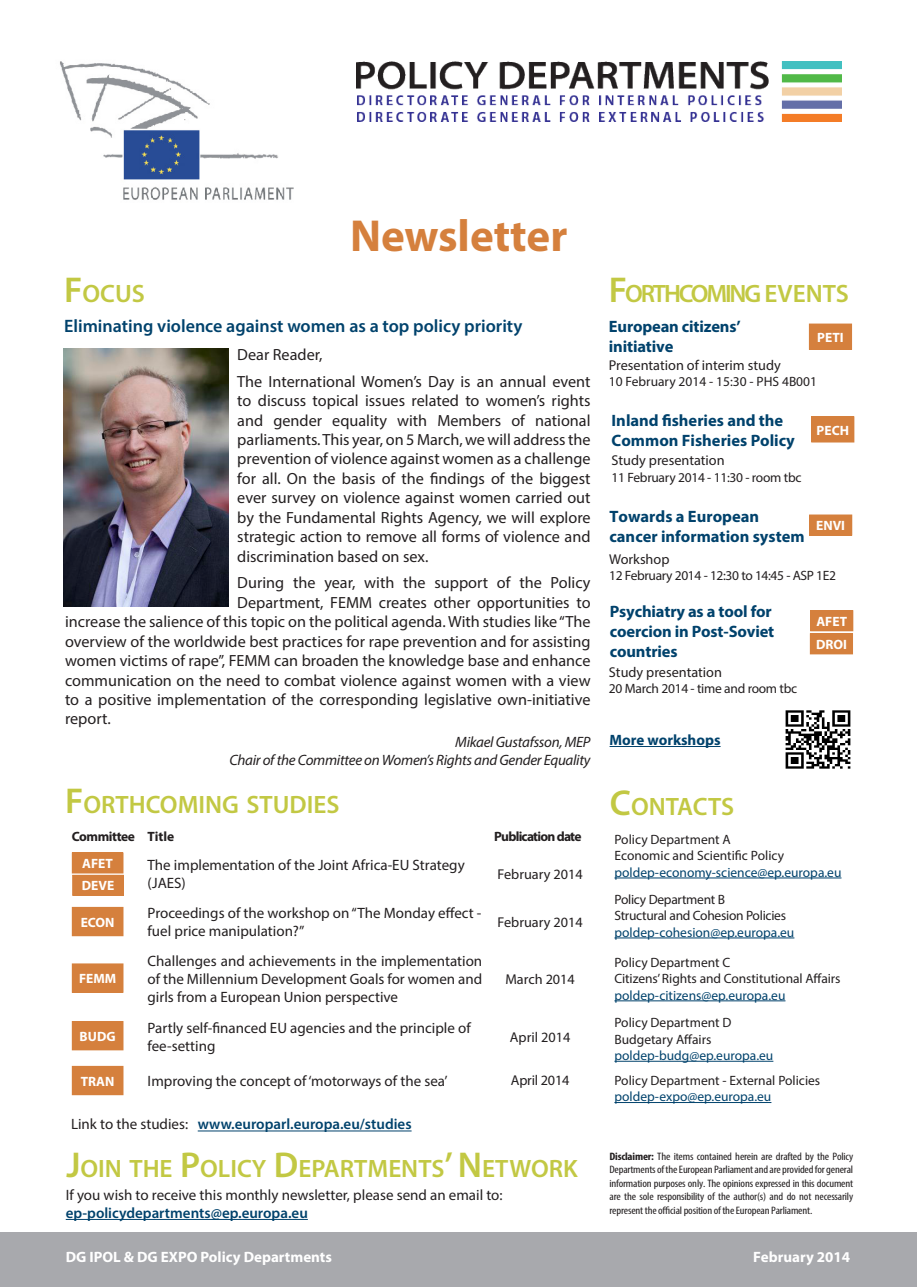
<style>
.page{position:relative;width:917px;height:1287px;background:#fff}
.page>*{position:absolute;margin:0;border:0;box-sizing:border-box;transform-origin:0 0}
.t1{font:700 45px "Myriad Pro";color:#d5803d}
.t2{font:600 25.2px "Myriad Pro";color:#c2c843}
.t3{font:600 25.2px "Myriad Pro";letter-spacing:-.085em;color:#c2c843}
.t4{font:600 18px "Myriad Pro";color:#01426c}
.t5{font:700 16.5px/19.8px "Myriad Pro";color:#01426c}
.t6{font:16.2px/19.5px "Myriad Pro";color:#231f20}
.t7{font:15px/18px "Myriad Pro";color:#231f20}
.t8{font:600 15px "Myriad Pro";color:#01426c}
.t9{font:italic 15px/18px "Myriad Pro";letter-spacing:-.02em;color:#231f20;text-align:right}
.t10{font:700 15px "Myriad Pro";color:#fff}
.t11{font:700 15px "Myriad Pro";color:#01426c}
.t12{font:14.25px "Myriad Pro";color:#231f20}
.t13{font:13.5px/16.2px "Myriad Pro";letter-spacing:-.005em;color:#231f20}
.t14{font:13.5px "Myriad Pro";color:#01426c}
.t15{font:700 13.5px/23.1px "Myriad Pro";color:#fff}
.t16{font:13.5px "Myriad Pro";letter-spacing:-.025em;color:#231f20}
.t17{font:700 13.5px "Myriad Pro";letter-spacing:-.05em;color:#231f20}
.t18{font:700 13.5px "Myriad Pro";letter-spacing:-.03em;color:#231f20}
.t19{font:condensed 10.8px/13.5px "Myriad Pro";letter-spacing:-.015em;color:#231f20;text-align:justify;scale:1.11 1}
.s1{font-size:36px}
.s2{font-weight:400;color:#231f20}
.s3{font-weight:700}
</style>
<div class="page">
<img style="left:60px;top:61px;width:234px;height:139px">
<div style="left:0;top:1232px;width:917px;height:55px;background:#a8a9ad"></div>
<img style="left:357px;top:62px;width:484px;height:60px">
<hr style="left:66px;top:1219px;width:242px;height:1px;background:#01426c">
<img style="left:785px;top:710px;width:66px;height:59px">
<div style="left:811px;top:417px;width:43px;height:25px;background:#d5803d"></div>
<div style="left:809px;top:324px;width:42px;height:25px;background:#d5803d"></div>
<div style="left:810px;top:611px;width:43px;height:20px;background:#d5803d"></div>
<div style="left:810px;top:610px;width:43px;height:21px;border:1px solid #d5803d"></div>
<div style="left:810px;top:634px;width:42px;height:20px;background:#d5803d"></div>
<div style="left:810px;top:633px;width:42px;height:21px;border:1px solid #d5803d"></div>
<svg style="left:609px;top:710px;width:197px;height:50px"></svg>
<div style="left:809px;top:515px;width:42px;height:20px;background:#d5803d"></div>
<svg style="left:63px;top:348px;width:166px;height:64px"></svg>
<img style="left:64px;top:349px;width:165px;height:257px">
<div style="left:72px;top:853px;width:51px;height:20px;background:#d5803d"></div>
<div style="left:72px;top:1021px;width:51px;height:29px;background:#d5803d"></div>
<div style="left:72px;top:1066px;width:51px;height:28px;background:#d5803d"></div>
<div style="left:72px;top:1066px;width:51px;height:29px;border:1px solid #d5803d"></div>
<div style="left:72px;top:964px;width:51px;height:28px;background:#d5803d"></div>
<div style="left:72px;top:963px;width:51px;height:29px;border:1px solid #d5803d"></div>
<div style="left:72px;top:907px;width:51px;height:28px;background:#d5803d"></div>
<div style="left:72px;top:907px;width:51px;height:29px;border:1px solid #d5803d"></div>
<div style="left:73px;top:875px;width:50px;height:20px;background:#d5803d"></div>
<hr style="left:614px;top:877px;width:227px;height:1px;background:#01426c">
<hr style="left:614px;top:937px;width:180px;height:1px;background:#01426c">
<hr style="left:614px;top:1000px;width:171px;height:1px;background:#01426c">
<hr style="left:614px;top:1061px;width:159px;height:1px;background:#01426c">
<hr style="left:614px;top:1102px;width:157px;height:1px;background:#01426c">
<hr style="left:198px;top:1130px;width:213px;height:1px;background:#01426c">
<h2 class="t2" style="left:64px;top:278px;width:82px"><span class="s1">F</span>OCUS</h2>
<h1 class="t1" style="left:350px;top:207px;width:219px">Newsletter</h1>
<p class="t4" style="left:64px;top:314px;width:460px">Eliminating violence against women as a top policy priority</p>
<p class="t6" style="left:237px;top:341px;width:355px;line-height:26.7px">Dear Reader,<br>The International Women’s Day is an annual event</p>
<p class="t6" style="left:237px;top:391px;width:355px;text-align:justify">to discuss topical issues related to women’s rights and gender equality with Members of national parliaments. This year, on 5 March, we will address the prevention of violence against women as a challenge for all. On the basis of the findings of the biggest ever survey on violence against women carried out by the Fundamental Rights Agency, we will explore strategic action to remove all forms of violence and discrimination based on sex.</p>
<p class="t6" style="left:237px;top:573px;width:355px">During the year, with the support of the Policy</p>
<p class="t6" style="left:237px;top:592px;width:355px">Department, FEMM creates other opportunities to</p>
<p class="t6" style="left:65px;top:612px;width:527px">increase the salience of this topic on the political agenda. With studies like “The</p>
<p class="t6" style="left:65px;top:631px;width:527px">overview of the worldwide best practices for rape prevention and for assisting</p>
<p class="t6" style="left:65px;top:650px;width:527px">women victims of rape”, FEMM can broaden the knowledge base and enhance</p>
<p class="t6" style="left:65px;top:670px;width:527px">communication on the need to combat violence against women with a view</p>
<p class="t6" style="left:65px;top:689px;width:527px">to a positive implementation of the corresponding legislative own-initiative</p>
<p class="t6" style="left:65px;top:709px;width:47px">report.</p>
<p class="t9" style="left:229px;top:732px;width:362px">Mikael Gustafsson, MEP<br>Chair of the Committee on Women’s Rights and Gender Equality</p>
<h2 class="t2" style="left:65px;top:788px;width:276px"><span class="s1">F</span>ORTHCOMING STUDIES</h2>
<p class="t18" style="left:72px;top:828px;width:104px">Committee Title</p>
<p class="t17" style="left:494px;top:828px;width:89px">Publication date</p>
<p class="t7" style="left:148px;top:855px;width:319px">The implementation of the Joint Africa-EU Strategy (JAES)</p>
<p class="t12" style="left:497px;top:865px;width:87px">February 2014</p>
<p class="t7" style="left:148px;top:904px;width:335px">Proceedings of the workshop on “The Monday effect - fuel price manipulation?”</p>
<p class="t12" style="left:497px;top:913px;width:87px">February 2014</p>
<p class="t7" style="left:148px;top:951px;width:336px;text-align:justify">Challenges and achievements in the implementation of the Millennium Development Goals for women and girls from a European Union perspective</p>
<p class="t15" style="left:82px;top:851px;width:32px">AFET</p>
<p class="t15" style="left:82px;top:874px;width:34px">DEVE</p>
<p class="t15" style="left:81px;top:910px;width:35px">ECON</p>
<p class="t12" style="left:505px;top:970px;width:71px">March 2014</p>
<p class="t15" style="left:79px;top:966px;width:39px">FEMM</p>
<p class="t15" style="left:80px;top:1024px;width:37px">BUDG</p>
<p class="t15" style="left:81px;top:1069px;width:35px">TRAN</p>
<p class="t7" style="left:148px;top:1018px;width:325px">Partly self-financed EU agencies and the principle of fee-setting</p>
<p class="t12" style="left:510px;top:1028px;width:62px">April 2014</p>
<p class="t7" style="left:148px;top:1071px;width:301px">Improving the concept of ‘motorways of the sea’</p>
<p class="t12" style="left:511px;top:1071px;width:60px">April 2014</p>
<p class="t8" style="left:71px;top:1115px;width:342px"><span class="s2">Link to the studies:</span> www.europarl.europa.eu/studies</p>
<h2 class="t2" style="left:66px;top:1152px;width:513px"><span class="s1">J</span>OIN THE <span class="s1">P</span>OLICY <span class="s1">D</span>EPARTMENTS<span class="s1">’ N</span> ETWORK</h2>
<p class="t7" style="left:66px;top:1185px;width:438px">If you wish to receive this monthly newsletter, please send an email to:</p>
<p class="t8" style="left:66px;top:1203px;width:244px">ep-policydepartments@ep.europa.eu</p>
<h2 class="t3" style="left:609px;top:278px;width:241px"><span class="s1">F</span>ORTHCOMING EVENTS</h2>
<p class="t5" style="left:609px;top:316px;width:133px">European citizens’ initiative</p>
<p class="t12" style="left:609px;top:356px;width:173px">Presentation of interim study</p>
<p class="t13" style="left:609px;top:373px;width:210px">10 February 2014 - 15:30 - PHS 4B001</p>
<p class="t15" style="left:817px;top:325px;width:28px">PETI</p>
<p class="t5" style="left:611px;top:410px;width:185px">Inland fisheries and the<br>Common Fisheries Policy</p>
<p class="t12" style="left:611px;top:452px;width:115px">Study presentation</p>
<p class="t13" style="left:611px;top:469px;width:191px">11 February 2014 - 11:30 - room tbc</p>
<p class="t15" style="left:816px;top:418px;width:34px">PECH</p>
<p class="t5" style="left:609px;top:506px;width:197px">Towards a European cancer information system</p>
<p class="t15" style="left:816px;top:513px;width:30px">ENVI</p>
<p class="t12" style="left:609px;top:550px;width:62px">Workshop</p>
<p class="t16" style="left:609px;top:567px;width:228px">12 February 2014 - 12:30 to 14:45 - ASP 1E2</p>
<p class="t5" style="left:610px;top:601px;width:166px">Psychiatry as a tool for coercion in Post-Soviet countries</p>
<p class="t12" style="left:609px;top:663px;width:115px">Study presentation</p>
<p class="t13" style="left:609px;top:680px;width:190px">20 March 2014 - time and room tbc</p>
<p class="t11" style="left:609px;top:730px;width:112px">More workshops</p>
<h2 class="t2" style="left:610px;top:790px;width:126px"><span class="s1">C</span>ONTACTS</h2>
<p class="t15" style="left:816px;top:609px;width:33px">AFET<br>DROI</p>
<p class="t13" style="left:614px;top:831px;width:171px">Policy Department A<br>Economic and Scientific Policy</p>
<p class="t14" style="left:614px;top:863px;width:228px">poldep-economy-science@ep.europa.eu</p>
<p class="t13" style="left:614px;top:891px;width:173px">Policy Department B<br>Structural and Cohesion Policies</p>
<p class="t14" style="left:614px;top:923px;width:181px">poldep-cohesion@ep.europa.eu</p>
<p class="t13" style="left:614px;top:954px;width:228px">Policy Department C<br>Citizens’ Rights and Constitutional Affairs</p>
<p class="t14" style="left:614px;top:986px;width:172px">poldep-citizens@ep.europa.eu</p>
<p class="t13" style="left:614px;top:1014px;width:119px">Policy Department D<br>Budgetary Affairs</p>
<p class="t14" style="left:614px;top:1047px;width:160px">poldep-budg@ep.europa.eu</p>
<p class="t13" style="left:614px;top:1072px;width:207px">Policy Department - External Policies</p>
<p class="t14" style="left:614px;top:1088px;width:158px">poldep-expo@ep.europa.eu</p>
<p class="t19" style="left:609px;top:1149px;width:221px"><span class="s3">Disclaimer:</span> The items contained herein are drafted by the Policy Departments of the European Parliament and are provided for general information purposes only. The opinions expressed in this document are the sole responsibility of the author(s) and do not necessarily represent the official position of the European Parliament.</p>
<p class="t10" style="left:66px;top:1246px;width:268px">DG IPOL &amp; DG EXPO Policy Departments</p>
<p class="t10" style="left:753px;top:1246px;width:98px">February 2014</p>
</div>
